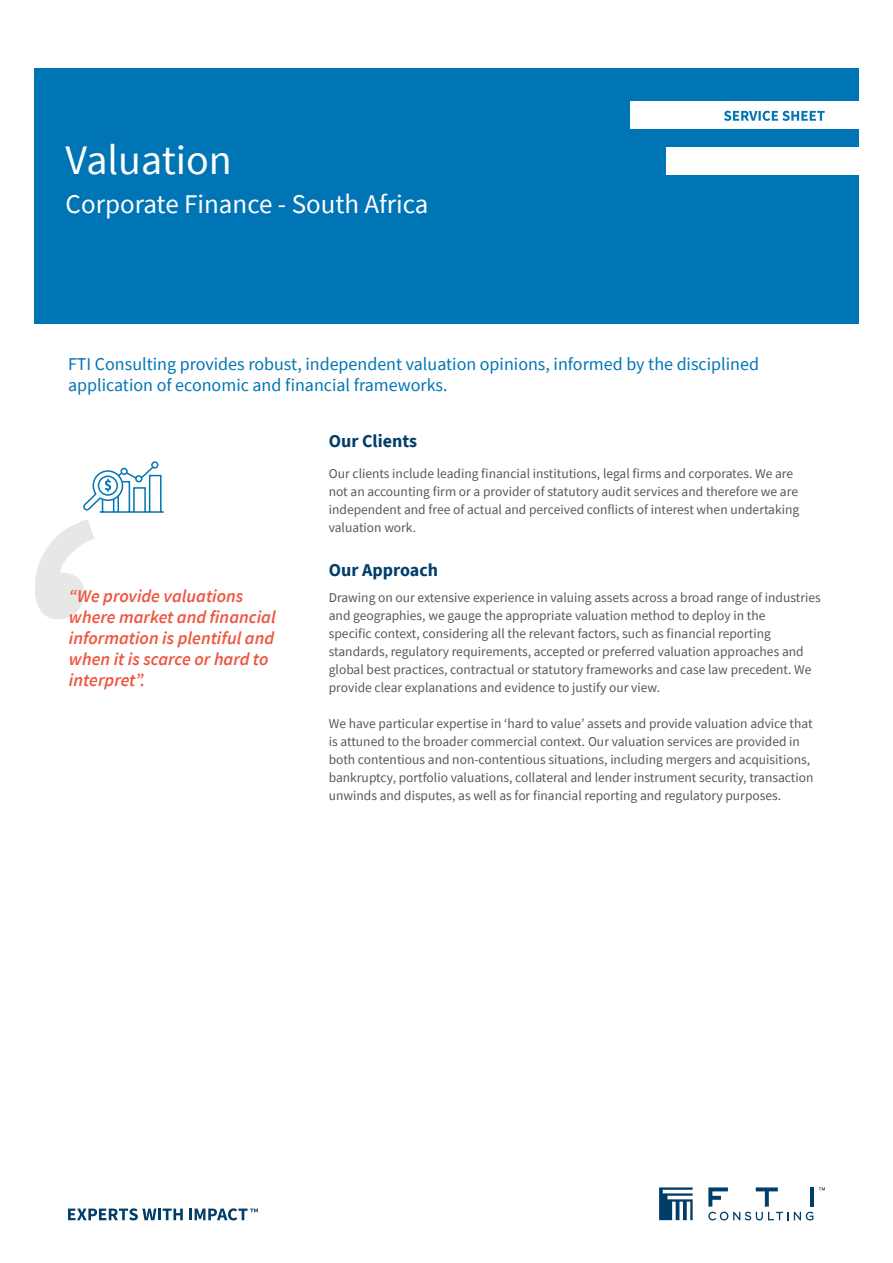
<style>
.page{position:relative;width:893px;height:1263px;background:#fff}
.page>*{position:absolute;margin:0;border:0;box-sizing:border-box;transform-origin:0 0}
.t1{font:42px "Source Sans Pro";color:#fff}
.t2{font:27px "Source Sans Pro";color:#fff}
.t3{font:18px "Source Sans Pro";color:#0075b6}
.t4{font:italic 600 18px/21px "Source Sans Pro";color:#f0553e}
.t5{font:700 18px "Source Sans Pro";color:#003e69}
.t6{font:13.5px/18px "Source Sans Pro";color:#57585a}
</style>
<div class="page">
<div style="left:34px;top:68px;width:825px;height:255px;background:#0075b6"></div>
<div style="left:630px;top:101px;width:243px;height:28px;background:#fff"></div>
<div style="left:666px;top:147px;width:207px;height:27px;background:#fff"></div>
<svg style="left:68px;top:1208px;width:115px;height:12px"></svg>
<svg style="left:189px;top:1208px;width:69px;height:12px"></svg>
<svg style="left:724px;top:111px;width:101px;height:10px"></svg>
<div style="left:151px;top:461px;width:7px;height:8px;border:2px solid #0075b6;border-radius:50%"></div>
<svg style="left:35px;top:463px;width:129px;height:156px"></svg>
<svg style="left:659px;top:1187px;width:34px;height:33px"></svg>
<svg style="left:708px;top:1212px;width:105px;height:8px"></svg>
<svg style="left:819px;top:1187px;width:6px;height:3px"></svg>
<svg style="left:756px;top:1187px;width:22px;height:19px"></svg>
<hr style="left:810px;top:1187px;width:4px;height:19px;background:#003e69">
<svg style="left:708px;top:1187px;width:20px;height:19px"></svg>
<p class="t1" style="left:66px;top:133px;width:168px">Valuation</p>
<p class="t2" style="left:66px;top:187px;width:364px">Corporate Finance - South Africa</p>
<p class="t3" style="left:68px;top:352px;width:692px">FTI Consulting provides robust, independent valuation opinions, informed by the disciplined</p>
<p class="t3" style="left:68px;top:373px;width:381px">application of economic and financial frameworks.</p>
<p class="t5" style="left:329px;top:428px;width:90px">Our Clients</p>
<p class="t6" style="left:329px;top:464px;width:472px">Our clients include leading financial institutions, legal firms and corporates. We are not an accounting firm or a provider of statutory audit services and therefore we are independent and free of actual and perceived conflicts of interest when undertaking valuation work.</p>
<p class="t4" style="left:69px;top:585px;width:208px">“We provide valuations where market and financial information is plentiful and when it is scarce or hard to interpret”.</p>
<p class="t5" style="left:329px;top:557px;width:111px">Our Approach</p>
<p class="t6" style="left:329px;top:588px;width:493px">Drawing on our extensive experience in valuing assets across a broad range of industries and geographies, we gauge the appropriate valuation method to deploy in the</p>
<p class="t6" style="left:329px;top:624px;width:444px">specific context, considering all the relevant factors, such as financial reporting</p>
<p class="t6" style="left:329px;top:642px;width:484px">standards, regulatory requirements, accepted or preferred valuation approaches and global best practices, contractual or statutory frameworks and case law precedent. We provide clear explanations and evidence to justify our view.</p>
<p class="t6" style="left:329px;top:714px;width:486px">We have particular expertise in ‘hard to value’ assets and provide valuation advice that is attuned to the broader commercial context. Our valuation services are provided in both contentious and non-contentious situations, including mergers and acquisitions, bankruptcy, portfolio valuations, collateral and lender instrument security, transaction unwinds and disputes, as well as for financial reporting and regulatory purposes.</p>
</div>
